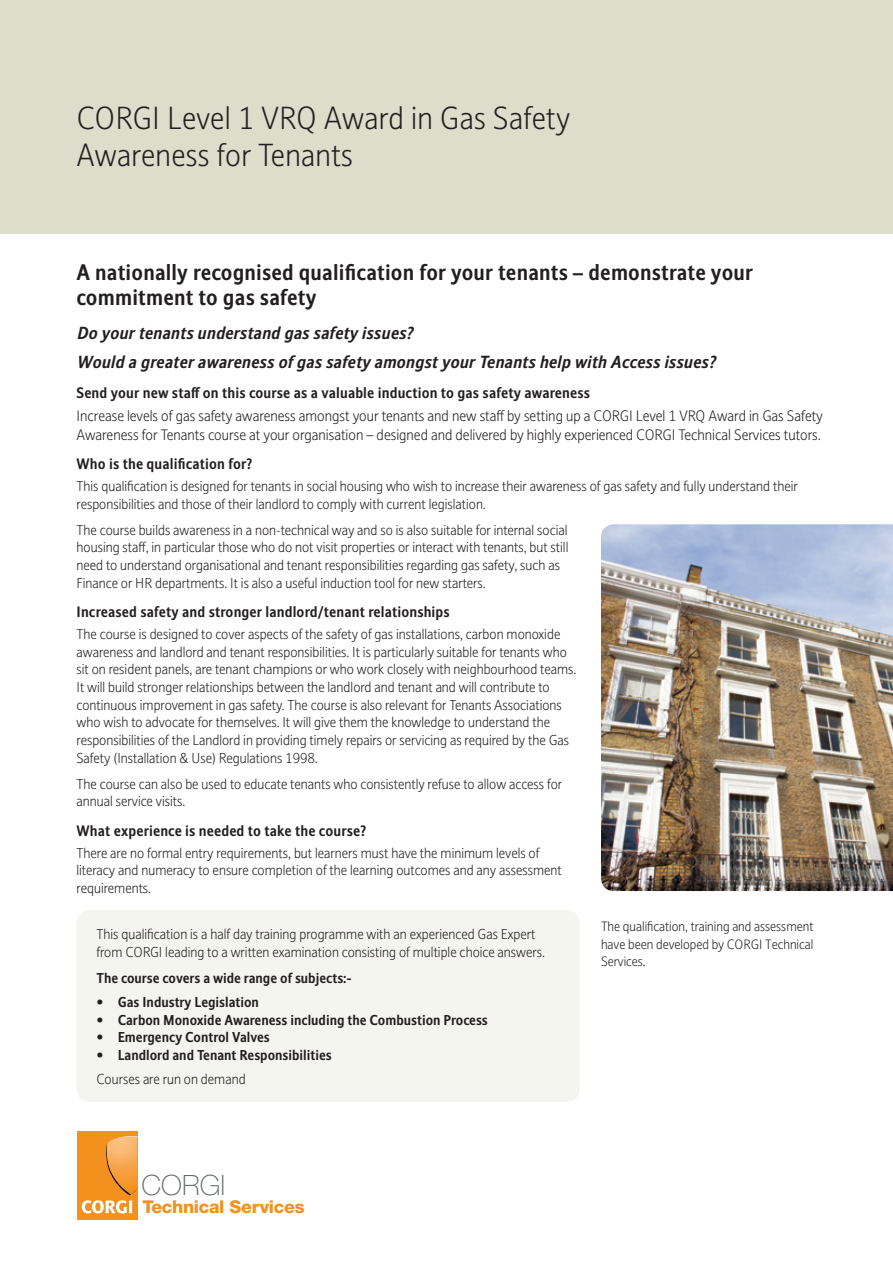
<style>
.page{position:relative;width:893px;height:1263px;background:#fff}
.page>*{position:absolute;margin:0;border:0;box-sizing:border-box;transform-origin:0 0}
.t1{font:300 30px/37.5px "Stroudley";letter-spacing:.01em;color:#231f20}
.t2{font:100 28.05px "Helvetica Neue LT";color:#646a6d}
.t3{font:700 21px/25.5px "Stroudley";letter-spacing:.01em;color:#231f20}
.t4{font:800 17.7px "Helvetica Neue LT";letter-spacing:-.015em;color:#f4901d}
.t5{font:italic 700 16.5px/29.5px "Stroudley";letter-spacing:.01em;color:#231f20}
.t6{font:300 14.25px/18.8px "Stroudley";color:#231f20}
.t7{font:700 14.25px "Stroudley";letter-spacing:.01em;color:#231f20}
.t8{font:300 13.5px/17.7px "Stroudley";color:#231f20}
.t9{font:700 13.5px "Stroudley";color:#231f20}
.t10{font:300 12.75px/17.7px "Stroudley";color:#231f20;text-align:justify}
.s1{font-family:"Minion Pro";font-weight:400}
</style>
<div class="page">
<div style="left:0;top:0;width:893px;height:234px;background:#dedcca"></div>
<div style="left:77px;top:910px;width:503px;height:192px;background:#f5f5f0;border-radius:13px"></div>
<img style="left:601px;top:524px;width:292px;height:367px">
<div style="left:77px;top:1131px;width:60px;height:88px;background:#f4901d"></div>
<svg style="left:82px;top:1136px;width:55px;height:77px"></svg>
<h1 class="t1" style="left:77px;top:100px;width:495px">CORGI Level 1 VRQ Award in Gas Safety<br>Awareness for Tenants</h1>
<h3 class="t3" style="left:77px;top:260px;width:678px">A nationally recognised qualification for your tenants – demonstrate your commitment to gas safety</h3>
<p class="t5" style="left:77px;top:318px;width:640px">Do your tenants understand gas safety issues?<br>Would a greater awareness of gas safety amongst your Tenants help with Access issues?</p>
<p class="t7" style="left:77px;top:384px;width:515px">Send your new staff on this course as a valuable induction to gas safety awareness</p>
<p class="t6" style="left:77px;top:406px;width:748px">Increase levels of gas safety awareness amongst your tenants and new staff by setting up a CORGI Level 1 VRQ Award in Gas Safety<br>Awareness for Tenants course at your organisation – designed and delivered by highly experienced CORGI Technical Services tutors.</p>
<p class="t7" style="left:77px;top:455px;width:177px">Who is the qualification for?</p>
<p class="t8" style="left:77px;top:477px;width:723px">This qualification is designed for tenants in social housing who wish to increase their awareness of gas safety and fully understand their responsibilities and those of their landlord to comply with current legislation.</p>
<p class="t8" style="left:77px;top:521px;width:493px">The course builds awareness in a non-technical way and so is also suitable for internal social housing staff, in particular those who do not visit properties or interact with tenants, but still need to understand organisational and tenant responsibilities regarding gas safety, such as Finance or HR departments. It is also a useful induction tool for new starters.</p>
<p class="t7" style="left:77px;top:603px;width:375px">Increased safety and stronger landlord/tenant relationships</p>
<p class="t8" style="left:77px;top:625px;width:501px">The course is designed to cover aspects of the safety of gas installations, carbon monoxide awareness and landlord and tenant responsibilities. It is particularly suitable for tenants who sit on resident panels, are tenant champions or who work closely with neighbourhood teams.<br>It will build stronger relationships between the landlord and tenant and will contribute to continuous improvement in gas safety. The course is also relevant for Tenants Associations who wish to advocate for themselves. It will give them the knowledge to understand the responsibilities of the Landlord in providing timely repairs or servicing as required by the Gas Safety (Installation &amp; Use) Regulations 1998.</p>
<p class="t8" style="left:77px;top:775px;width:487px">The course can also be used to educate tenants who consistently refuse to allow access for annual service visits.</p>
<p class="t7" style="left:77px;top:822px;width:291px">What experience is needed to take the course?</p>
<p class="t8" style="left:77px;top:844px;width:487px">There are no formal entry requirements, but learners must have the minimum levels of literacy and numeracy to ensure completion of the learning outcomes and any assessment requirements.</p>
<p class="t10" style="left:601px;top:918px;width:214px">The qualification, training and assessment have been developed by CORGI Technical Services<span class="s1">.</span></p>
<p class="t8" style="left:96px;top:926px;width:450px">This qualification is a half day training programme with an experienced Gas Expert from CORGI leading to a written examination consisting of multiple choice answers.</p>
<p class="t9" style="left:96px;top:970px;width:257px">The course covers a wide range of subjects:-</p>
<p class="t9" style="left:96px;top:994px;width:164px">• Gas Industry Legislation</p>
<p class="t9" style="left:96px;top:1011px;width:393px">• Carbon Monoxide Awareness including the Combustion Process</p>
<p class="t9" style="left:96px;top:1029px;width:175px">• Emergency Control Valves</p>
<p class="t9" style="left:96px;top:1047px;width:237px">• Landlord and Tenant Responsibilities</p>
<p class="t8" style="left:96px;top:1070px;width:151px">Courses are run on demand</p>
<h2 class="t2" style="left:142px;top:1169px;width:85px">CORGI</h2>
<h3 class="t4" style="left:143px;top:1196px;width:163px">Technical Services</h3>
</div>
